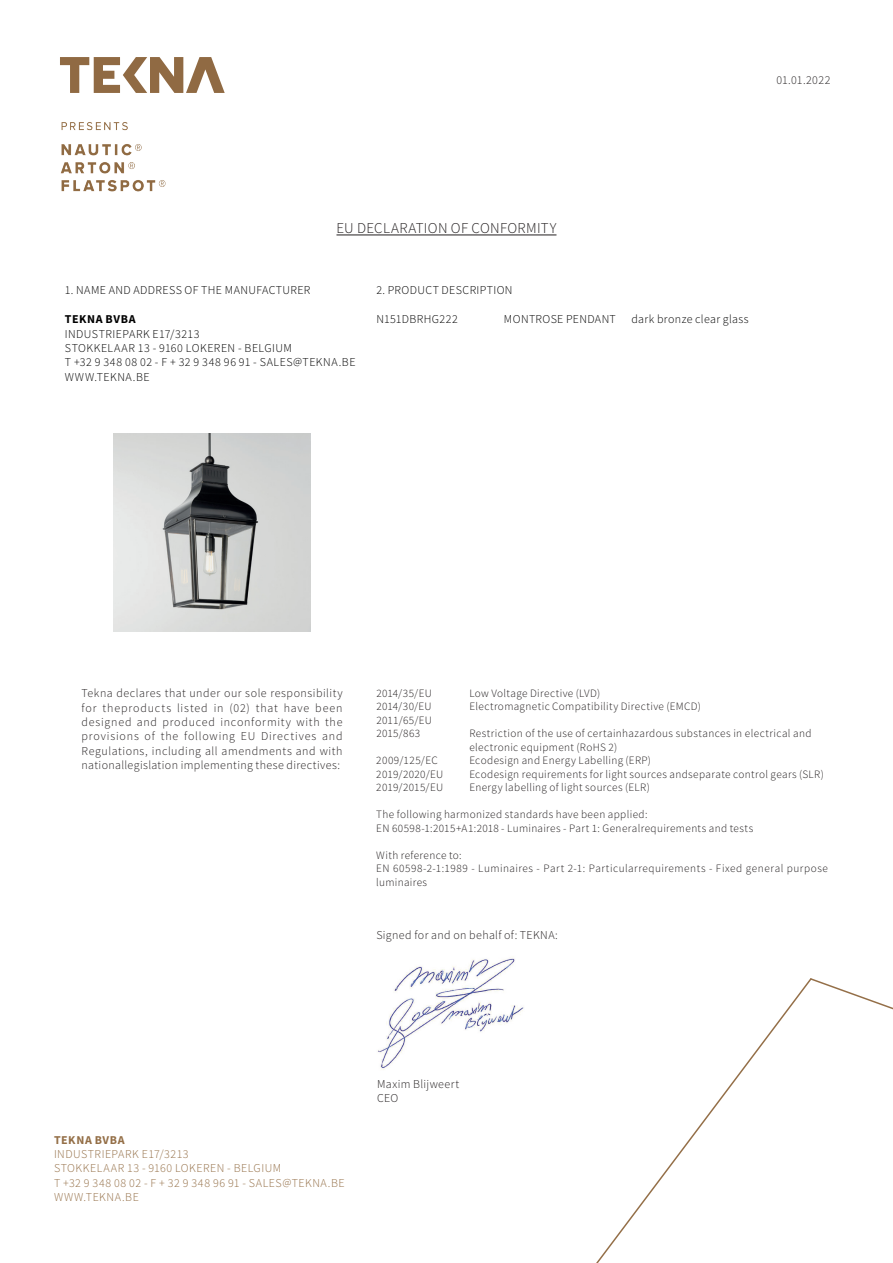
<style>
.page{position:relative;width:893px;height:1263px;background:#fff}
.page>*{position:absolute;margin:0;border:0;box-sizing:border-box;transform-origin:0 0}
.t1{font:300 15px "Source Sans Pro";letter-spacing:.025em;color:#231f20}
.t2{font:300 12px/14.4px "Source Sans Pro";letter-spacing:.03em;color:#231f20}
.t3{font:300 12px/14.4px "Source Sans Pro";letter-spacing:.035em;color:#000}
.t4{font:300 12px/14.4px "Source Sans Pro";letter-spacing:.045em;color:#946f47}
.t5{font:700 12px "Source Sans Pro";letter-spacing:.055em;color:#946f47}
.t6{font:700 12px "Source Sans Pro";letter-spacing:.055em;color:#000}
.t7{font:300 11.25px/13.5px "Source Sans Pro";letter-spacing:.035em;color:#231f20}
</style>
<div class="page">
<svg style="left:60px;top:57px;width:165px;height:36px"></svg>
<img style="left:61px;top:122px;width:105px;height:70px">
<svg style="left:596px;top:981px;width:212px;height:282px"></svg>
<svg style="left:808px;top:978px;width:85px;height:32px"></svg>
<img style="left:378px;top:957px;width:146px;height:113px">
<hr style="left:336px;top:235px;width:220px;height:1px;background:#231f20">
<img style="left:113px;top:434px;width:198px;height:197px">
<p class="t2" style="left:776px;top:73px;width:55px">01.01.2022</p>
<h1 class="t1" style="left:336px;top:219px;width:221px">EU DECLARATION OF CONFORMITY</h1>
<p class="t3" style="left:65px;top:283px;width:247px">1. NAME AND ADDRESS OF THE MANUFACTURER</p>
<p class="t6" style="left:65px;top:311px;width:72px">TEKNA BVBA</p>
<p class="t3" style="left:65px;top:326px;width:292px">INDUSTRIEPARK E17/3213<br>STOKKELAAR 13 - 9160 LOKEREN - BELGIUM<br>T +32 9 348 08 02 - F + 32 9 348 96 91 - SALES@TEKNA.BE<br>WWW.TEKNA.BE</p>
<p class="t3" style="left:376px;top:283px;width:138px">2. PRODUCT DESCRIPTION</p>
<p class="t3" style="left:376px;top:312px;width:83px">N151DBRHG222</p>
<p class="t3" style="left:504px;top:312px;width:114px">MONTROSE PENDANT</p>
<p class="t3" style="left:631px;top:312px;width:119px">dark bronze clear glass</p>
<p class="t2" style="left:82px;top:686px;width:262px;text-align:justify">Tekna declares that under our sole responsibility for theproducts listed in (02) that have been designed and produced inconformity with the provisions of the following EU Directives and Regulations, including all amendments and with nationallegislation implementing these directives:</p>
<p class="t7" style="left:376px;top:686px;width:57px">2014/35/EU</p>
<p class="t7" style="left:469px;top:686px;width:133px">Low Voltage Directive (LVD)</p>
<p class="t7" style="left:376px;top:700px;width:57px">2014/30/EU</p>
<p class="t7" style="left:469px;top:700px;width:233px">Electromagnetic Compatibility Directive (EMCD)</p>
<p class="t7" style="left:376px;top:713px;width:57px">2011/65/EU<br>2015/863</p>
<p class="t7" style="left:469px;top:727px;width:344px">Restriction of the use of certainhazardous substances in electrical and electronic equipment (RoHS 2)</p>
<p class="t7" style="left:376px;top:754px;width:63px">2009/125/EC</p>
<p class="t7" style="left:469px;top:754px;width:183px">Ecodesign and Energy Labelling (ERP)</p>
<p class="t7" style="left:376px;top:767px;width:69px">2019/2020/EU</p>
<p class="t7" style="left:469px;top:767px;width:356px">Ecodesign requirements for light sources andseparate control gears (SLR)</p>
<p class="t7" style="left:376px;top:781px;width:68px">2019/2015/EU</p>
<p class="t7" style="left:469px;top:781px;width:182px">Energy labelling of light sources (ELR)</p>
<p class="t7" style="left:376px;top:808px;width:378px">The following harmonized standards have been applied:<br>EN 60598-1:2015+A1:2018 - Luminaires - Part 1: Generalrequirements and tests</p>
<p class="t7" style="left:376px;top:848px;width:453px">With reference to:<br>EN 60598-2-1:1989 - Luminaires - Part 2-1: Particularrequirements - Fixed general purpose luminaires</p>
<p class="t2" style="left:376px;top:928px;width:183px">Signed for and on behalf of: TEKNA:</p>
<p class="t5" style="left:54px;top:1131px;width:72px">TEKNA BVBA</p>
<p class="t4" style="left:54px;top:1147px;width:292px">INDUSTRIEPARK E17/3213<br>STOKKELAAR 13 - 9160 LOKEREN - BELGIUM<br>T +32 9 348 08 02 - F + 32 9 348 96 91 - SALES@TEKNA.BE<br>WWW.TEKNA.BE</p>
<p class="t2" style="left:377px;top:1076px;width:84px">Maxim Blijweert<br>CEO</p>
</div>
